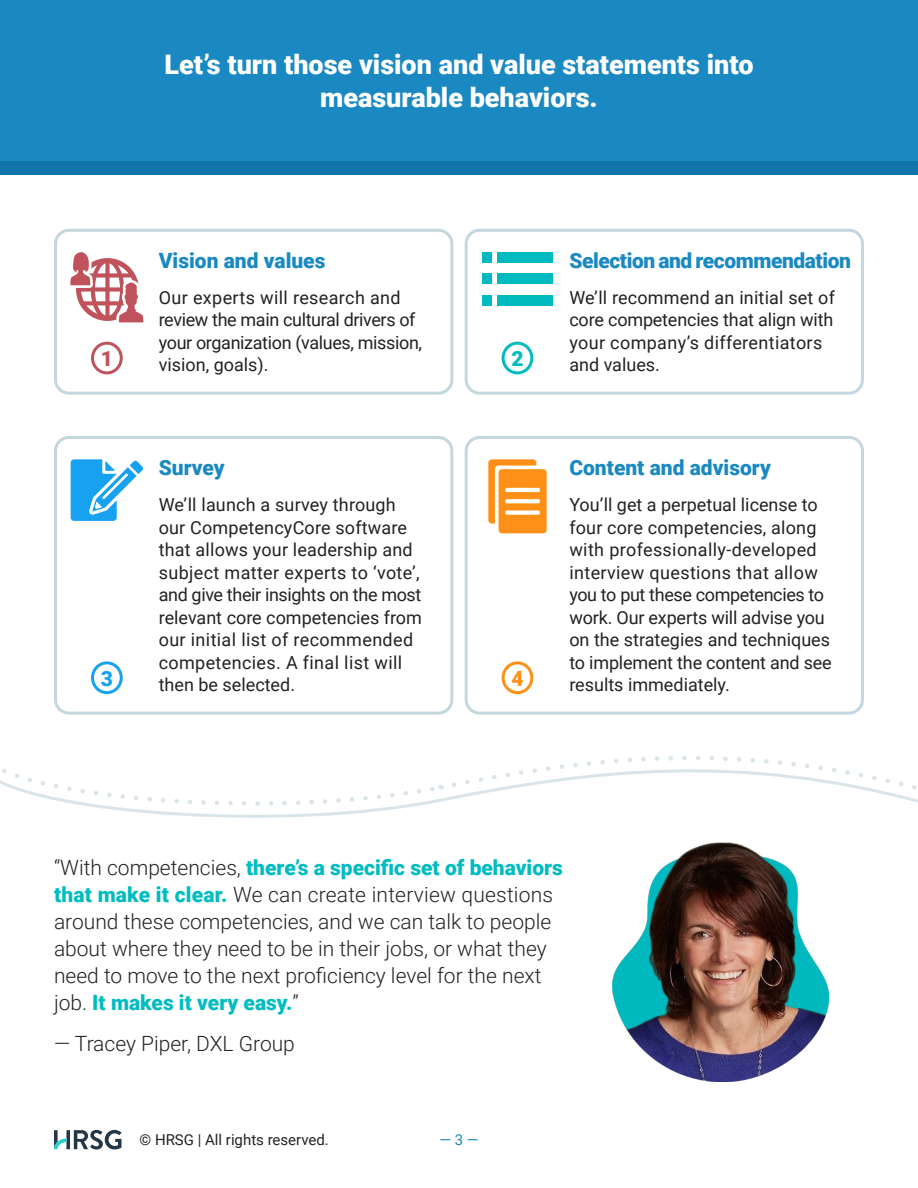
<style>
.page{position:relative;width:918px;height:1188px;background:#fff}
.page>*{position:absolute;margin:0;border:0;box-sizing:border-box;transform-origin:0 0}
.t1{font:900 27px/33px "Roboto";color:#fff;text-align:center}
.t2{font:300 21px/27px "Roboto";color:#212322}
.t3{font:900 21px "Roboto";color:#1a89c1}
.t4{font:900 21px "Roboto";letter-spacing:-.02em;color:#1a89c1}
.t5{font:900 21px "Roboto";color:#c0525b}
.t6{font:900 21px "Roboto";color:#16a2f1}
.t7{font:900 21px "Roboto";color:#ff9017}
.t8{font:900 21px "Roboto";color:#00bcc1}
.t9{font:18px/22.5px "Roboto";color:#212322}
.t10{font:18px/22.5px "Roboto";letter-spacing:-.02em;color:#212322}
.t11{font:15px "Roboto";color:#212322}
.t12{font:15px "Roboto";color:#1a89c1}
.s1{font-weight:900;color:#00bcc1}
</style>
<div class="page">
<svg style="left:74px;top:1130px;width:47px;height:20px"></svg>
<svg style="left:66px;top:1130px;width:4px;height:19px"></svg>
<svg style="left:54px;top:1130px;width:12px;height:19px"></svg>
<div style="left:498px;top:252px;width:55px;height:11px;background:#00bcc1"></div>
<div style="left:482px;top:252px;width:10px;height:11px;background:#00bcc1"></div>
<div style="left:498px;top:274px;width:55px;height:10px;background:#00bcc1"></div>
<div style="left:482px;top:274px;width:10px;height:10px;background:#00bcc1"></div>
<div style="left:498px;top:295px;width:55px;height:10px;background:#00bcc1"></div>
<div style="left:482px;top:295px;width:10px;height:10px;background:#00bcc1"></div>
<svg style="left:70px;top:252px;width:73px;height:70px"></svg>
<div style="left:465px;top:229px;width:399px;height:166px;border:3px solid #c4d6de;border-radius:14px"></div>
<div style="left:54px;top:229px;width:399px;height:166px;border:3px solid #c4d6de;border-radius:14px"></div>
<div style="left:0;top:0;width:918px;height:168px;background:#1a89c1"></div>
<div style="left:0;top:161px;width:918px;height:14px;background:#1374aa"></div>
<svg style="left:488px;top:459px;width:59px;height:74px"></svg>
<svg style="left:71px;top:459px;width:72px;height:62px"></svg>
<div style="left:465px;top:436px;width:399px;height:279px;border:3px solid #c4d6de;border-radius:14px"></div>
<div style="left:54px;top:436px;width:399px;height:279px;border:3px solid #c4d6de;border-radius:14px"></div>
<div style="left:91px;top:342px;width:32px;height:32px;border:3px solid #c0525b;border-radius:50%"></div>
<div style="left:91px;top:661px;width:32px;height:33px;border:3px solid #16a2f1;border-radius:50%"></div>
<div style="left:502px;top:661px;width:31px;height:33px;border:3px solid #ff9017;border-radius:50%"></div>
<div style="left:502px;top:342px;width:31px;height:32px;border:3px solid #00bcc1;border-radius:50%"></div>
<img style="left:613px;top:842px;width:216px;height:239px">
<svg style="left:219px;top:785px;width:699px;height:33px"></svg>
<svg style="left:0;top:769px;width:442px;height:48px"></svg>
<svg style="left:449px;top:756px;width:469px;height:37px"></svg>
<h1 class="t1" style="left:164px;top:47px;width:591px">Let’s turn those vision and value statements into measurable behaviors.</h1>
<p class="t5" style="left:101px;top:344px;width:14px">1</p>
<p class="t3" style="left:159px;top:246px;width:168px">Vision and values</p>
<p class="t10" style="left:159px;top:286px;width:265px">Our experts will research and review the main cultural drivers of your organization (values, mission, vision, goals).</p>
<p class="t8" style="left:511px;top:344px;width:14px">2</p>
<p class="t4" style="left:569px;top:246px;width:283px">Selection and recommendation</p>
<p class="t9" style="left:569px;top:286px;width:267px">We’ll recommend an initial set of core competencies that align with your company’s differentiators and values.</p>
<p class="t3" style="left:159px;top:453px;width:68px">Survey</p>
<p class="t9" style="left:159px;top:493px;width:265px">We’ll launch a survey through our CompetencyCore software that allows your leadership and subject matter experts to ‘vote’, and give their insights on the most relevant core competencies from our initial list of recommended competencies. A final list will then be selected.</p>
<p class="t6" style="left:101px;top:663px;width:14px">3</p>
<p class="t7" style="left:511px;top:663px;width:14px">4</p>
<p class="t3" style="left:569px;top:453px;width:203px">Content and advisory</p>
<p class="t9" style="left:569px;top:493px;width:264px">You’ll get a perpetual license to four core competencies, along with professionally-developed interview questions that allow you to put these competencies to work. Our experts will advise you on the strategies and techniques to implement the content and see results immediately.</p>
<p class="t2" style="left:54px;top:854px;width:510px">“With competencies, <span class="s1">there’s a specific set of behaviors that make it clear.</span> We can create interview questions around these competencies, and we can talk to people about where they need to be in their jobs, or what they need to move to the next proficiency level for the next job. <span class="s1">It makes it very easy.</span>”</p>
<p class="t2" style="left:54px;top:1029px;width:242px">— Tracey Piper, DXL Group</p>
<p class="t11" style="left:140px;top:1129px;width:191px">© HRSG | All rights reserved.</p>
<p class="t12" style="left:439px;top:1129px;width:41px">— 3 —</p>
</div>
